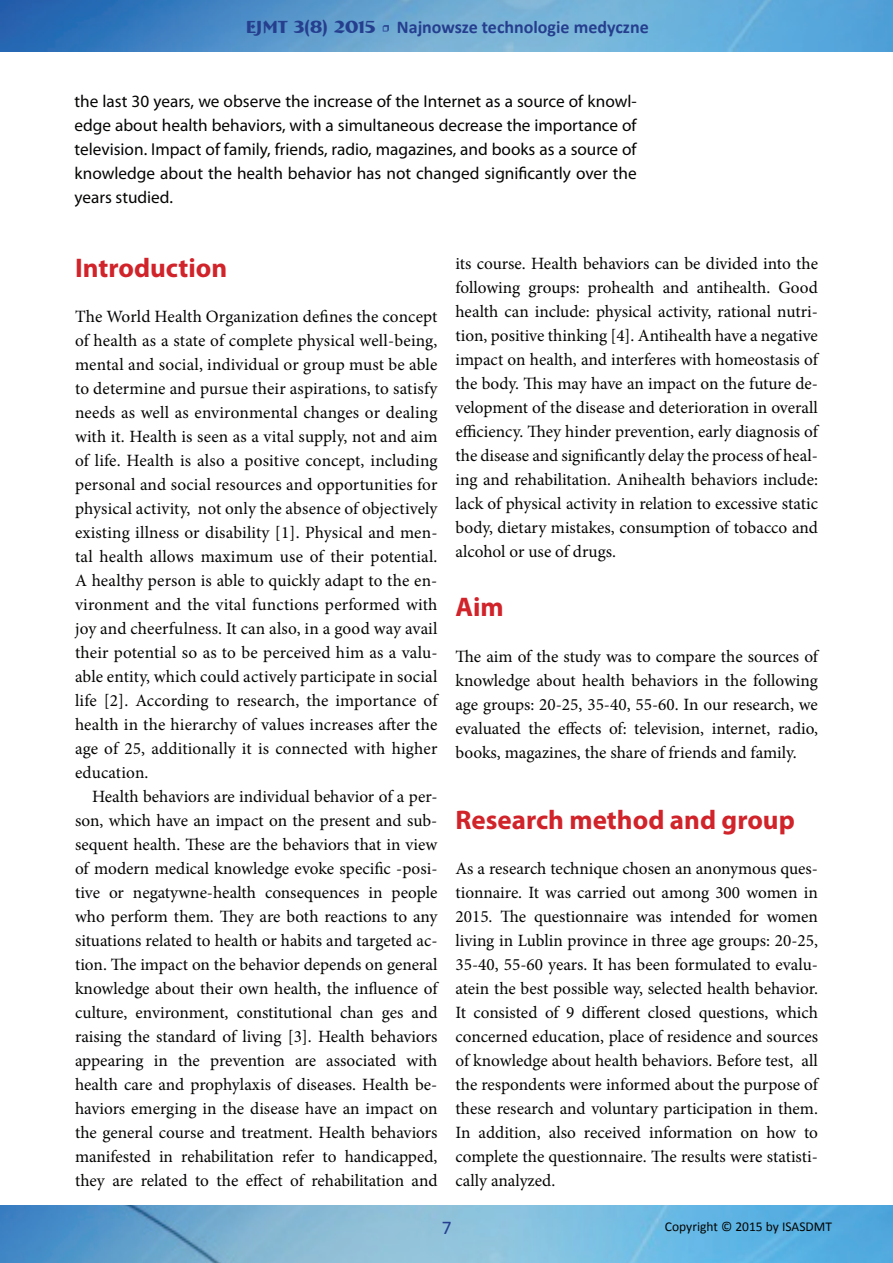
<style>
.page{position:relative;width:893px;height:1263px;background:#fff}
.page>*{position:absolute;margin:0;border:0;box-sizing:border-box;transform-origin:0 0}
.t1{font:700 27px "Myriad Pro";color:#d1232a}
.t2{font:19.5px "Calibri";color:#253f8e}
.t3{font:700 18px "Calibri";color:#253f8e}
.t4{font:17.25px/24px "Minion Pro";color:#040503;text-align:justify}
.t5{font:17.25px/24px "Myriad Pro";color:#040503;text-align:justify}
.t6{font:13.5px "Calibri";color:#040503}
.s1{font-family:"Bremen BT"}
.s2{font-family:"Minion Pro";font-weight:400}
</style>
<div class="page">
<img style="left:0;top:0;width:893px;height:52px">
<img style="left:0;top:1205px;width:893px;height:58px">
<p class="t3" style="left:246px;top:15px;width:405px"><span class="s1">EJMT 3(8) 2015</span> <span class="s2">•</span> Najnowsze technologie medyczne</p>
<p class="t5" style="left:74px;top:89px;width:564px">the last 30 years, we observe the increase of the Internet as a source of knowl&shy;edge about health behaviors, with a simultaneous decrease the importance of television. Impact of family, friends, radio, magazines, and books as a source of knowledge about the health behavior has not changed significantly over the years studied.</p>
<h1 class="t1" style="left:75px;top:250px;width:154px">Introduction</h1>
<p class="t4" style="left:75px;top:304px;width:364px">The World Health Organization defines the concept of health as a state of complete physical well-being, mental and social, individual or group must be able to determine and pursue their aspirations, to satisfy needs as well as environmental changes or dealing with it. Health is seen as a vital supply, not and aim of life. Health is also a positive concept, including personal and social resources and opportunities for physical activity, not only the absence of objectively existing illness or disability [1]. Physical and men&shy;tal health allows maximum use of their potential.<br>A healthy person is able to quickly adapt to the en&shy;vironment and the vital functions performed with joy and cheerfulness. It can also, in a good way avail their potential so as to be perceived him as a valu&shy;able entity, which could actively participate in social life [2]. According to research, the importance of health in the hierarchy of values increases after the age of 25, additionally it is connected with higher education.</p>
<p class="t4" style="left:75px;top:784px;width:364px;text-indent:17px">Health behaviors are individual behavior of a per&shy;son, which have an impact on the present and sub&shy;sequent health. These are the behaviors that in view of modern medical knowledge evoke specific -posi&shy;tive or negatywne-health consequences in people who perform them. They are both reactions to any situations related to health or habits and targeted ac&shy;tion. The impact on the behavior depends on general knowledge about their own health, the influence of culture, environment, constitutional chan ges and raising the standard of living [3]. Health behaviors appearing in the prevention are associated with health care and prophylaxis of diseases. Health be&shy;haviors emerging in the disease have an impact on the general course and treatment. Health behaviors manifested in rehabilitation refer to handicapped, they are related to the effect of rehabilitation and</p>
<p class="t4" style="left:455px;top:252px;width:364px">its course. Health behaviors can be divided into the following groups: prohealth and antihealth. Good health can include: physical activity, rational nutri&shy;tion, positive thinking [4]. Antihealth have a negative impact on health, and interferes with homeostasis of the body. This may have an impact on the future de&shy;velopment of the disease and deterioration in overall efficiency. They hinder prevention, early diagnosis of the disease and significantly delay the process of heal&shy;ing and rehabilitation. Anihealth behaviors include: lack of physical activity in relation to excessive static body, dietary mistakes, consumption of tobacco and alcohol or use of drugs.</p>
<h1 class="t1" style="left:455px;top:589px;width:50px">Aim</h1>
<p class="t4" style="left:455px;top:645px;width:364px">The aim of the study was to compare the sources of knowledge about health behaviors in the following age groups: 20-25, 35-40, 55-60. In our research, we evaluated the effects of: television, internet, radio, books, magazines, the share of friends and family.</p>
<h1 class="t1" style="left:455px;top:802px;width:341px">Research method and group</h1>
<p class="t4" style="left:455px;top:856px;width:364px">As a research technique chosen an anonymous ques&shy;tionnaire. It was carried out among 300 women in 2015. The questionnaire was intended for women living in Lublin province in three age groups: 20-25, 35-40, 55-60 years. It has been formulated to evalu&shy;atein the best possible way, selected health behavior.<br>It consisted of 9 different closed questions, which concerned education, place of residence and sources of knowledge about health behaviors. Before test, all the respondents were informed about the purpose of these research and voluntary participation in them.<br>In addition, also received information on how to complete the questionnaire. The results were statisti&shy;cally analyzed.</p>
<p class="t2" style="left:442px;top:1215px;width:11px">7</p>
<p class="t6" style="left:665px;top:1218px;width:169px">Copyright © 2015 by ISASDMT</p>
</div>
